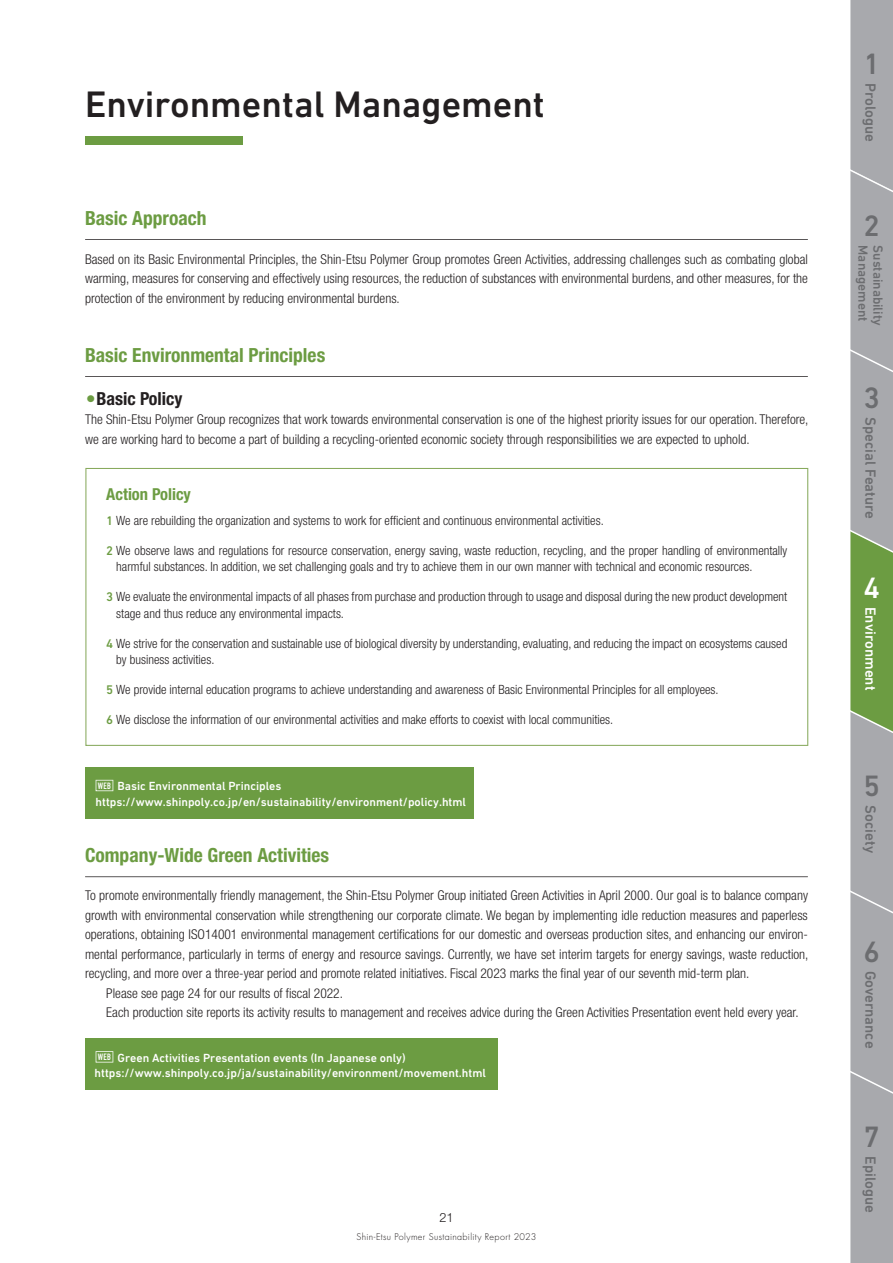
<style>
.page{position:relative;width:893px;height:1263px;background:#fff}
.page>*{position:absolute;margin:0;border:0;box-sizing:border-box;transform-origin:0 0}
.t1{font:500 37.5px "DIN Next LT Pro";color:#231f20}
.t2{font:500 30px "DIN Next LT Pro";color:#6c6d70}
.t3{font:500 30px "DIN Next LT Pro";color:#fff}
.t4{font:700 condensed 19.5px "Helvetica Neue LT Std";color:#6c9c42}
.t5{font:700 condensed 18px "Helvetica Neue LT Std";color:#231f20}
.t6{font:700 condensed 16.5px "Helvetica Neue LT Std";color:#6c9c42}
.t7{font:500 15px "DIN Next LT Pro";color:#6c6d70}
.t8{font:500 15px "DIN Next LT Pro";color:#fff}
.t9{font:300 condensed 13.5px/19.5px "Helvetica Neue LT Std";color:#231f20}
.t10{font:500 13.5px "DIN Next LT Pro";color:#6c6d70}
.t11{font:300 condensed 12.75px/16.5px "Helvetica Neue LT Std";color:#231f20}
.t12{font:300 12.75px "Helvetica Neue LT Std";color:#231f20}
.t13{font:500 12px/15.1px "DIN Next LT Pro";color:#fff}
.t14{font:300 9px "Futura Std";letter-spacing:.04em;color:#231f20}
.s1{font-family:"UD Shin Go Pro";font-weight:500;font-stretch:normal;font-size:11.4px;color:#6c9c42}
.s2{font-family:"DIN Next LT Pro";font-weight:500;font-stretch:normal;color:#6c9c42}
.s3{font-family:"DIN Condensed";font-weight:700;font-size:9px}
</style>
<div class="page">
<svg style="left:850px;top:0;width:43px;height:1263px"></svg>
<div style="left:85px;top:136px;width:157px;height:9px;background:#6c9c42"></div>
<svg style="left:85px;top:468px;width:723px;height:278px"></svg>
<hr style="left:85px;top:376px;width:723px;height:1px;background:#231f20">
<hr style="left:85px;top:239px;width:723px;height:1px;background:#231f20">
<hr style="left:85px;top:876px;width:723px;height:1px;background:#231f20">
<div style="left:85px;top:1038px;width:412px;height:51px;background:#6c9c42"></div>
<svg style="left:96px;top:1051px;width:17px;height:11px"></svg>
<div style="left:85px;top:767px;width:389px;height:51px;background:#6c9c42"></div>
<svg style="left:96px;top:780px;width:17px;height:11px"></svg>
<h1 class="t1" style="left:85px;top:82px;width:461px">Environmental Management</h1>
<h3 class="t4" style="left:85px;top:206px;width:123px">Basic Approach</h3>
<p class="t9" style="left:85px;top:249px;width:724px;text-align:justify">Based on its Basic Environmental Principles, the Shin-Etsu Polymer Group promotes Green Activities, addressing challenges such as combating global warming, measures for conserving and effectively using resources, the reduction of substances with environmental burdens, and other measures, for the protection of the environment by reducing environmental burdens.</p>
<h3 class="t4" style="left:85px;top:343px;width:242px">Basic Environmental Principles</h3>
<h3 class="t5" style="left:85px;top:387px;width:99px"><span class="s1">●</span>Basic Policy</h3>
<p class="t9" style="left:85px;top:410px;width:725px">The Shin-Etsu Polymer Group recognizes that work towards environmental conservation is one of the highest priority issues for our operation. Therefore, we are working hard to become a part of building a recycling-oriented economic society through responsibilities we are expected to uphold.</p>
<p class="t6" style="left:106px;top:484px;width:86px">Action Policy</p>
<p class="t11" style="left:106px;top:512px;width:499px"><span class="s2">1</span> We are rebuilding the organization and systems to work for efficient and continuous environmental activities.</p>
<p class="t11" style="left:116px;top:542px;width:672px;text-indent:-10px"><span class="s2">2</span> We observe laws and regulations for resource conservation, energy saving, waste reduction, recycling, and the proper handling of environmentally harmful substances. In addition, we set challenging goals and try to achieve them in our own manner with technical and economic resources.</p>
<p class="t11" style="left:116px;top:588px;width:672px;text-indent:-10px"><span class="s2">3</span> We evaluate the environmental impacts of all phases from purchase and production through to usage and disposal during the new product development stage and thus reduce any environmental impacts.</p>
<p class="t11" style="left:116px;top:635px;width:672px;text-indent:-10px"><span class="s2">4</span> We strive for the conservation and sustainable use of biological diversity by understanding, evaluating, and reducing the impact on ecosystems caused by business activities.</p>
<p class="t11" style="left:106px;top:681px;width:614px"><span class="s2">5</span> We provide internal education programs to achieve understanding and awareness of Basic Environmental Principles for all employees.</p>
<p class="t11" style="left:106px;top:711px;width:508px"><span class="s2">6</span> We disclose the information of our environmental activities and make efforts to coexist with local communities.</p>
<p class="t13" style="left:96px;top:779px;width:372px"><span class="s3">WEB</span> Basic Environmental Principles https://www.shinpoly.co.jp/en/sustainability/environment/policy.html</p>
<h3 class="t4" style="left:85px;top:843px;width:246px">Company-Wide Green Activities</h3>
<p class="t9" style="left:85px;top:885px;width:724px">To promote environmentally friendly management, the Shin-Etsu Polymer Group initiated Green Activities in April 2000. Our goal is to balance company</p>
<p class="t9" style="left:85px;top:905px;width:724px">growth with environmental conservation while strengthening our corporate climate. We began by implementing idle reduction measures and paperless</p>
<p class="t9" style="left:85px;top:924px;width:724px">operations, obtaining ISO14001 environmental management certifications for our domestic and overseas production sites, and enhancing our environ-</p>
<p class="t9" style="left:85px;top:944px;width:725px">mental performance, particularly in terms of energy and resource savings. Currently, we have set interim targets for energy savings, waste reduction,</p>
<p class="t9" style="left:85px;top:963px;width:666px">recycling, and more over a three-year period and promote related initiatives. Fiscal 2023 marks the final year of our seventh mid-term plan.</p>
<p class="t9" style="left:106px;top:983px;width:238px">Please see page 24 for our results of fiscal 2022.</p>
<p class="t9" style="left:106px;top:1002px;width:694px">Each production site reports its activity results to management and receives advice during the Green Activities Presentation event held every year.</p>
<p class="t13" style="left:95px;top:1050px;width:393px"><span class="s3">WEB</span> Green Activities Presentation events (In Japanese only) https://www.shinpoly.co.jp/ja/sustainability/environment/movement.html</p>
<p class="t12" style="left:439px;top:1210px;width:16px">21</p>
<p class="t14" style="left:357px;top:1231px;width:181px">Shin-Etsu Polymer Sustainability Report 2023</p>
<h2 class="t2" style="left:863px;top:46px;width:18px">1</h2>
<p class="t7" style="left:879px;top:83px;width:61px;rotate:90deg">Prologue</p>
<h2 class="t2" style="left:863px;top:209px;width:18px">2</h2>
<p class="t10" style="left:871px;top:245px;width:78px;rotate:90deg">Management</p>
<p class="t10" style="left:886px;top:245px;width:82px;rotate:90deg">Sustainability</p>
<h2 class="t2" style="left:863px;top:380px;width:18px">3</h2>
<p class="t7" style="left:879px;top:417px;width:104px;rotate:90deg">Special Feature</p>
<h2 class="t3" style="left:863px;top:570px;width:18px">4</h2>
<p class="t8" style="left:879px;top:607px;width:85px;rotate:90deg">Environment</p>
<h2 class="t2" style="left:863px;top:769px;width:18px">5</h2>
<p class="t7" style="left:879px;top:805px;width:49px;rotate:90deg">Society</p>
<h2 class="t2" style="left:863px;top:934px;width:18px">6</h2>
<p class="t7" style="left:879px;top:970px;width:79px;rotate:90deg">Governance</p>
<h2 class="t2" style="left:863px;top:1119px;width:18px">7</h2>
<p class="t7" style="left:879px;top:1156px;width:58px;rotate:90deg">Epilogue</p>
</div>
